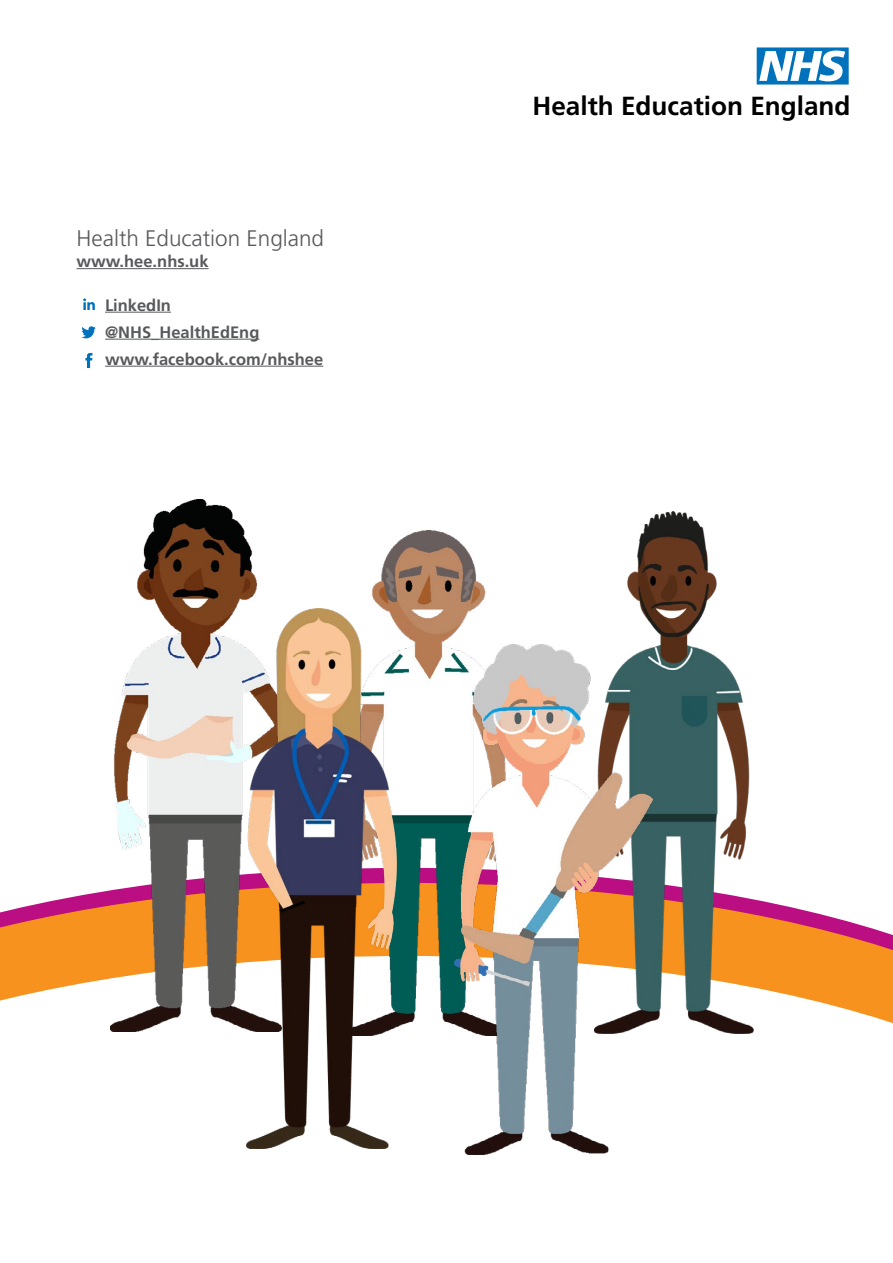
<style>
.page{position:relative;width:893px;height:1263px;background:#fff}
.page>*{position:absolute;margin:0;border:0;box-sizing:border-box;transform-origin:0 0}
.t1{font:700 26.1px "Frutiger";color:#000}
.t2{font:300 22.5px "Frutiger";color:#58595b}
.t3{font:700 16.5px "Frutiger";color:#58595b}
</style>
<div class="page">
<svg style="left:0;top:890px;width:893px;height:66px"></svg>
<svg style="left:0;top:956px;width:893px;height:199px"></svg>
<hr style="left:77px;top:268px;width:132px;height:1px;background:#58595b">
<hr style="left:105px;top:312px;width:66px;height:1px;background:#58595b">
<hr style="left:105px;top:339px;width:154px;height:1px;background:#58595b">
<hr style="left:105px;top:366px;width:218px;height:1px;background:#58595b">
<svg style="left:81px;top:326px;width:15px;height:12px"></svg>
<svg style="left:85px;top:353px;width:7px;height:15px"></svg>
<svg style="left:83px;top:298px;width:12px;height:12px"></svg>
<svg style="left:757px;top:47px;width:92px;height:38px"></svg>
<img style="left:110px;top:500px;width:147px;height:531px">
<img style="left:627px;top:511px;width:127px;height:522px">
<img style="left:372px;top:531px;width:114px;height:505px">
<img style="left:246px;top:609px;width:150px;height:539px">
<img style="left:454px;top:645px;width:198px;height:509px">
<p class="t2" style="left:77px;top:225px;width:249px">Health Education England</p>
<p class="t3" style="left:77px;top:252px;width:134px">www.hee.nhs.uk</p>
<p class="t3" style="left:105px;top:295px;width:68px">LinkedIn</p>
<p class="t3" style="left:105px;top:322px;width:156px">@NHS_HealthEdEng</p>
<p class="t3" style="left:105px;top:349px;width:220px">www.facebook.com/nhshee</p>
<p class="t1" style="left:532px;top:90px;width:320px">Health Education England</p>
</div>
